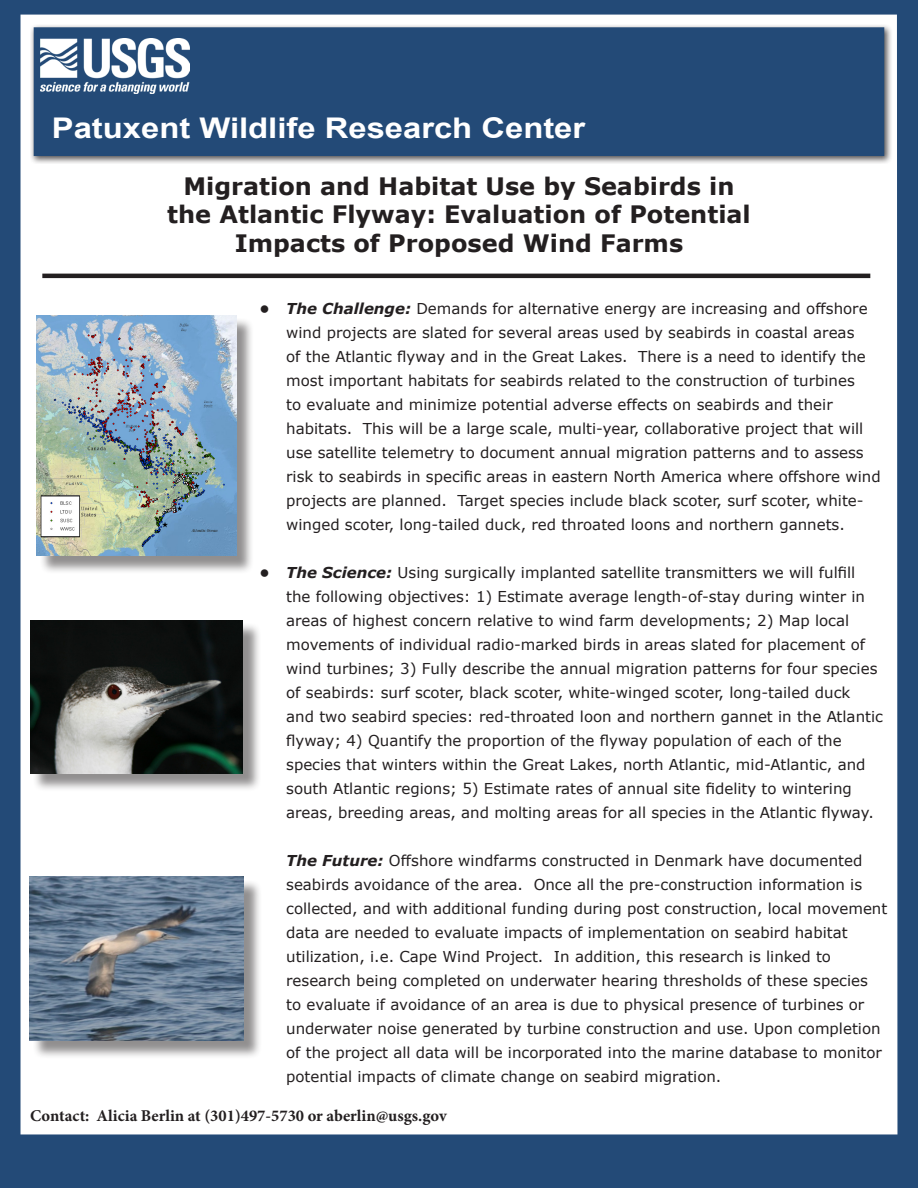
<style>
.page{position:relative;width:918px;height:1188px;background:#234a77}
.page>*{position:absolute;margin:0;border:0;box-sizing:border-box;transform-origin:0 0}
.t1{font:700 28.5px "Arial";color:#fff;scale:1.15 1}
.t2{font:700 24px "Verdana";color:#231f20}
.t3{font:700 16.5px "Minion Pro";color:#231f20}
.t4{font:15px/24px "Verdana";color:#231f20}
.s1{font-weight:700;font-style:italic}
</style>
<div class="page">
<div style="left:21px;top:15px;width:876px;height:1119px;background:#fff"></div>
<div style="left:30px;top:23px;width:863px;height:141px;background:#231f20;opacity:.75"></div>
<div style="left:34px;top:27px;width:850px;height:129px;background:#234a77"></div>
<img style="left:41px;top:39px;width:149px;height:55px">
<hr style="left:42px;top:274px;width:828px;height:4px;background:#231f20">
<div style="left:39px;top:317px;width:216px;height:257px;background:#231f20;opacity:.5"></div>
<img style="left:37px;top:315px;width:199px;height:240px">
<div style="left:32px;top:623px;width:229px;height:169px;background:#231f20;opacity:.5"></div>
<img style="left:30px;top:620px;width:213px;height:153px">
<div style="left:32px;top:879px;width:230px;height:180px;background:#231f20;opacity:.5"></div>
<img style="left:30px;top:877px;width:213px;height:164px">
<p class="t1" style="left:52px;top:109px;width:465px">Patuxent Wildlife Research Center</p>
<p class="t2" style="left:184px;top:171px;width:552px">Migration and Habitat Use by Seabirds in</p>
<p class="t2" style="left:167px;top:199px;width:585px">the Atlantic Flyway: Evaluation of Potential</p>
<p class="t2" style="left:235px;top:228px;width:450px">Impacts of Proposed Wind Farms</p>
<p class="t4" style="left:286px;top:296px;width:596px;text-indent:-27px"><span class="s1">• The Challenge:</span> Demands for alternative energy are increasing and offshore wind projects are slated for several areas used by seabirds in coastal areas<br>of the Atlantic flyway and in the Great Lakes. There is a need to identify the most important habitats for seabirds related to the construction of turbines<br>to evaluate and minimize potential adverse effects on seabirds and their habitats. This will be a large scale, multi-year, collaborative project that will use satellite telemetry to document annual migration patterns and to assess risk to seabirds in specific areas in eastern North America where offshore wind projects are planned. Target species include black scoter, surf scoter, white&shy;winged scoter, long-tailed duck, red throated loons and northern gannets.</p>
<p class="t4" style="left:286px;top:560px;width:598px;text-indent:-27px"><span class="s1">• The Science:</span> Using surgically implanted satellite transmitters we will fulfill the following objectives: 1) Estimate average length-of-stay during winter in areas of highest concern relative to wind farm developments; 2) Map local movements of individual radio-marked birds in areas slated for placement of wind turbines; 3) Fully describe the annual migration patterns for four species of seabirds: surf scoter, black scoter, white-winged scoter, long-tailed duck<br>and two seabird species: red-throated loon and northern gannet in the Atlantic flyway; 4) Quantify the proportion of the flyway population of each of the species that winters within the Great Lakes, north Atlantic, mid-Atlantic, and south Atlantic regions; 5) Estimate rates of annual site fidelity to wintering areas, breeding areas, and molting areas for all species in the Atlantic flyway.</p>
<p class="t4" style="left:286px;top:848px;width:603px"><span class="s1">The Future:</span> Offshore windfarms constructed in Denmark have documented seabirds avoidance of the area. Once all the pre-construction information is collected, and with additional funding during post construction, local movement data are needed to evaluate impacts of implementation on seabird habitat utilization, i.e. Cape Wind Project. In addition, this research is linked to research being completed on underwater hearing thresholds of these species<br>to evaluate if avoidance of an area is due to physical presence of turbines or underwater noise generated by turbine construction and use. Upon completion of the project all data will be incorporated into the marine database to monitor potential impacts of climate change on seabird migration.</p>
<p class="t3" style="left:30px;top:1105px;width:418px">Contact: Alicia Berlin at (301)497-5730 or aberlin@usgs.gov</p>
</div>
